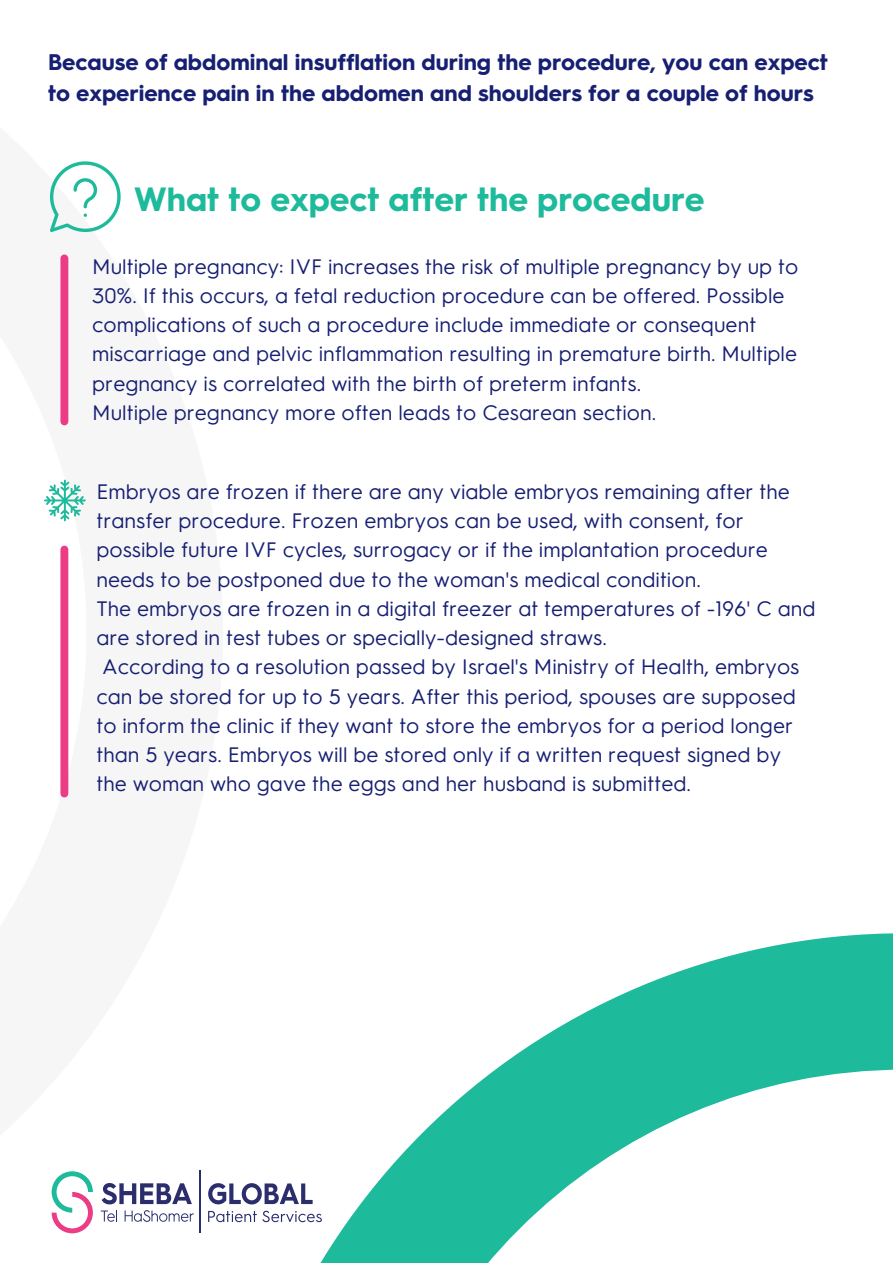
<style>
.page{position:relative;width:893px;height:1264px;background:#fff}
.page>*{position:absolute;margin:0;border:0;box-sizing:border-box;transform-origin:0 0}
.t1{font:700 33.75px "Hurme Geometric Sans 3";color:#1dba9b}
.t2{font:700 22.65px/31.5px "Hurme Geometric Sans 3";color:#161f72}
.t3{font:21px/29.2px "Hurme Geometric Sans 3";color:#161f72}
</style>
<div class="page">
<div style="left:60px;top:258px;width:8px;height:163px;background:#eb3c85"></div>
<div style="left:60px;top:549px;width:8px;height:244px;background:#eb3c85"></div>
<svg style="left:230px;top:933px;width:662px;height:329px"></svg>
<svg style="left:50px;top:161px;width:71px;height:71px"></svg>
<hr style="left:199px;top:1170px;width:1px;height:62px;background:#2b2d6d">
<svg style="left:208px;top:1183px;width:104px;height:21px"></svg>
<svg style="left:52px;top:1171px;width:41px;height:62px"></svg>
<svg style="left:102px;top:1183px;width:90px;height:21px"></svg>
<svg style="left:101px;top:1210px;width:16px;height:11px"></svg>
<svg style="left:125px;top:1210px;width:69px;height:11px"></svg>
<svg style="left:208px;top:1210px;width:114px;height:12px"></svg>
<svg style="left:44px;top:479px;width:42px;height:42px"></svg>
<p class="t2" style="left:48px;top:45px;width:781px">Because of abdominal insufflation during the procedure, you can expect to experience pain in the abdomen and shoulders for a couple of hours</p>
<h1 class="t1" style="left:134px;top:176px;width:572px">What to expect after the procedure</h1>
<p class="t3" style="left:92px;top:250px;width:707px">Multiple pregnancy: IVF increases the risk of multiple pregnancy by up to 30%. If this occurs, a fetal reduction procedure can be offered. Possible complications of such a procedure include immediate or consequent miscarriage and pelvic inflamma tion resulting in premature birth. Multiple pregnancy is correlated with the birth of preterm infants.<br>Multiple pregnancy more often leads to Cesarean section.</p>
<p class="t3" style="left:96px;top:475px;width:720px">Embryos are frozen if there are any viable embryos remaining after the transfer procedure. Frozen embryos can be used, with consent, for possible future IVF cycles, surrogacy or if the implantation procedure needs to be postponed due to the woman's medical condi tion.<br>The embryos are frozen in a digital freezer at temperatures of -196' C and are stored in test tubes or specially-designed straws.<br>According to a resolution passed by Israel's Ministry of Health, embryos can be stored for up to 5 years. After this period, spouses are supposed to inform the clinic if they want to store the embryos for a period longer than 5 years. Embryos will be stored only if a written request signed by the woman who gave the eggs and her husband is submitted.</p>
</div>
